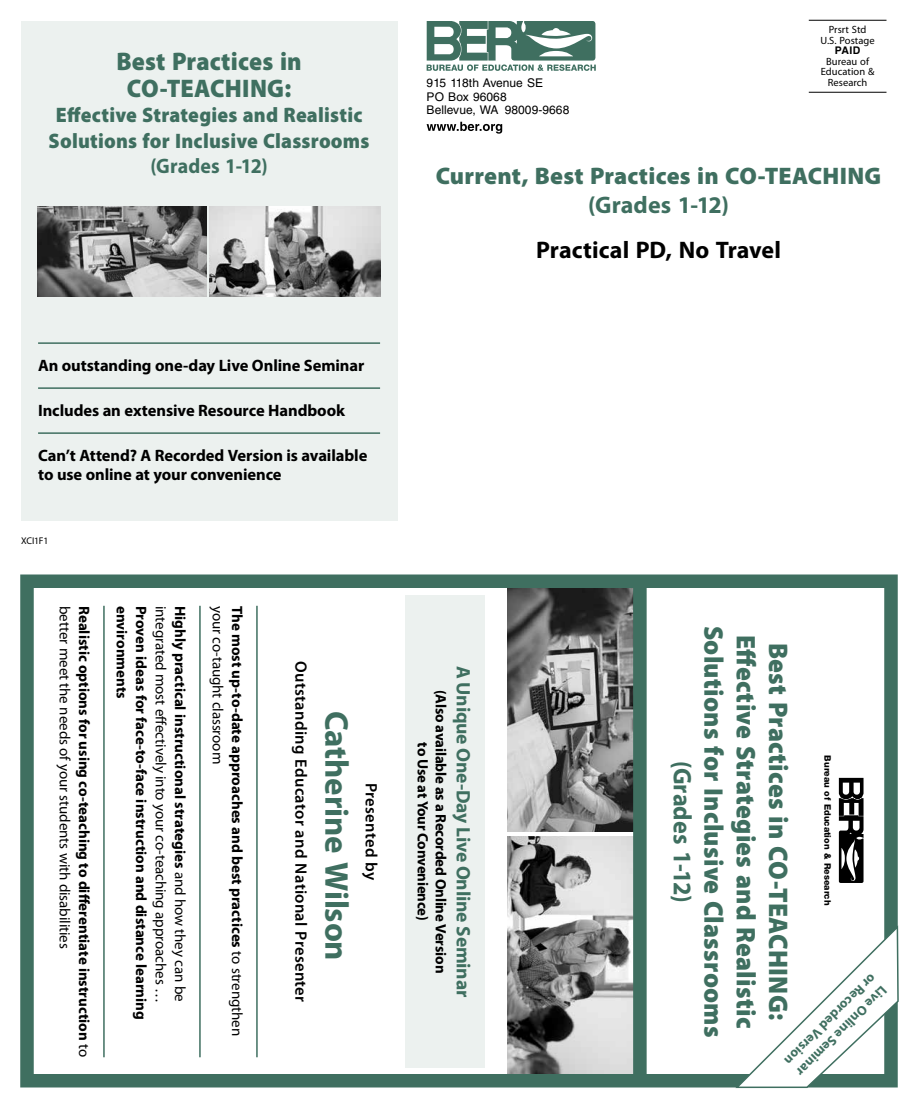
<style>
.page{position:relative;width:918px;height:1107px;background:#fff}
.page>*{position:absolute;margin:0;border:0;box-sizing:border-box;transform-origin:0 0}
.t1{font:700 33px "Myriad Pro";letter-spacing:-.005em;color:#3f6f60}
.t2{font:900 27px/32.4px "Myriad Pro";letter-spacing:.01em;color:#3f6f60;text-align:center;scale:.95 1}
.t3{font:900 25.5px/27px "Myriad Pro";letter-spacing:.01em;color:#3f6f60;text-align:center;scale:.95 1}
.t4{font:700 25.5px "Myriad Pro";letter-spacing:.005em;color:#3f6f60;scale:.95 1}
.t5{font:900 24px "Myriad Pro";letter-spacing:.01em;color:#3f6f60}
.t6{font:700 24px "Myriad Pro";color:#000}
.t7{font:700 24px "Myriad Pro";letter-spacing:.005em;color:#3f6f60}
.t8{font:900 21px/25.2px "Myriad Pro";letter-spacing:.01em;color:#3f6f60;text-align:center;scale:.95 1}
.t9{font:700 21px "Myriad Pro";letter-spacing:.005em;color:#3f6f60;scale:.95 1}
.t10{font:700 19.5px "Myriad Pro";letter-spacing:-.01em;color:#3f6f60}
.t11{font:700 16.5px/19.5px "Myriad Pro";letter-spacing:-.005em;color:#000}
.t12{font:600 16.5px "Myriad Pro";letter-spacing:.02em;color:#000}
.t13{font:700 15px/18px "Myriad Pro";letter-spacing:-.005em;color:#000;text-align:center}
.t14{font:15px "Myriad Pro";letter-spacing:-.005em;color:#000}
.t15{font:700 13.5px/16.2px "Myriad Pro";color:#3f6f60}
.t16{font:12px/13.5px "Helvetica LT Std";letter-spacing:.005em;color:#000}
.t17{font:10.5px/10.5px "Myriad Pro";letter-spacing:.005em;color:#000;text-align:center}
.t18{font:700 10.5px "Helvetica LT Std";color:#000}
.t19{font:9.75px "Myriad Pro";letter-spacing:-.02em;color:#000}
.t20{font:800 9px "Helvetica Neue LT Std";color:#000}
.s1{font-weight:400}
</style>
<div class="page">
<div style="left:21px;top:21px;width:376px;height:499px;background:#ecf1ef"></div>
<div style="left:405px;top:595px;width:79px;height:473px;background:#ecf1ef"></div>
<hr style="left:38px;top:342px;width:342px;height:2px;background:#3f6f60">
<hr style="left:38px;top:387px;width:342px;height:2px;background:#3f6f60">
<hr style="left:38px;top:432px;width:342px;height:2px;background:#3f6f60">
<hr style="left:256px;top:606px;width:2px;height:451px;background:#3f6f60">
<hr style="left:199px;top:606px;width:2px;height:451px;background:#3f6f60">
<hr style="left:103px;top:606px;width:2px;height:451px;background:#3f6f60">
<hr style="left:809px;top:20px;width:78px;height:1px;background:#000">
<hr style="left:809px;top:92px;width:78px;height:1px;background:#000">
<svg style="left:427px;top:21px;width:169px;height:50px"></svg>
<svg style="left:427px;top:122px;width:75px;height:12px"></svg>
<svg style="left:839px;top:778px;width:25px;height:105px"></svg>
<img style="left:508px;top:589px;width:125px;height:243px">
<img style="left:508px;top:836px;width:125px;height:237px">
<div style="left:20px;top:574px;width:878px;height:514px;border:14px solid #3f6f60"></div>
<div style="left:633px;top:579px;width:14px;height:504px;background:#3f6f60"></div>
<svg style="left:733px;top:925px;width:166px;height:164px"></svg>
<img style="left:37px;top:207px;width:170px;height:90px">
<img style="left:210px;top:207px;width:170px;height:90px">
<h3 class="t3" style="left:116px;top:47px;width:197px">Best Practices in<br>CO-TEACHING:</h3>
<h3 class="t8" style="left:49px;top:102px;width:339px">Effective Strategies and Realistic<br>Solutions for Inclusive Classrooms</h3>
<h3 class="t9" style="left:151px;top:152px;width:125px">(Grades 1-12)</h3>
<p class="t17" style="left:821px;top:24px;width:56px">Prsrt Std<br>U.S. Postage</p>
<p class="t18" style="left:835px;top:44px;width:27px">PAID</p>
<p class="t17" style="left:821px;top:56px;width:55px">Bureau of<br>Education &amp;</p>
<p class="t16" style="left:427px;top:76px;width:118px">915 118th Avenue SE</p>
<p class="t17" style="left:828px;top:77px;width:41px">Research</p>
<p class="t16" style="left:427px;top:90px;width:144px">PO Box 96068<br>Bellevue, WA 98009‑9668</p>
<h3 class="t5" style="left:436px;top:160px;width:447px">Current, Best Practices in CO‑TEACHING</h3>
<h3 class="t7" style="left:588px;top:189px;width:142px">(Grades 1-12)</h3>
<h3 class="t6" style="left:536px;top:234px;width:247px">Practical PD, No Travel</h3>
<p class="t11" style="left:38px;top:355px;width:328px">An outstanding one-day Live Online Seminar</p>
<p class="t11" style="left:38px;top:400px;width:309px">Includes an extensive Resource Handbook</p>
<p class="t11" style="left:38px;top:445px;width:331px">Can’t Attend? A Recorded Version is available to use online at your convenience</p>
<p class="t19" style="left:21px;top:535px;width:29px">XCI1F1</p>
<p class="t13" style="left:190px;top:606px;width:398px;rotate:90deg">Highly practical instructional strategies <span class="s1">and how they can be</span></p>
<p class="t14" style="left:227px;top:606px;width:160px;rotate:90deg">your co-taught classroom</p>
<p class="t13" style="left:247px;top:606px;width:432px;rotate:90deg">The most up-to-date approaches and best practices <span class="s1">to strengthen</span></p>
<p class="t13" style="left:94px;top:606px;width:453px;rotate:90deg">Realistic options for using co-teaching to differentiate instruction <span class="s1">to</span></p>
<p class="t13" style="left:131px;top:606px;width:95px;rotate:90deg">environments</p>
<p class="t13" style="left:151px;top:606px;width:416px;rotate:90deg">Proven ideas for face-to-face instruction and distance learning</p>
<p class="t14" style="left:170px;top:606px;width:399px;rotate:90deg">integrated most effectively into your co-teaching approaches …</p>
<p class="t14" style="left:74px;top:606px;width:344px;rotate:90deg">better meet the needs of your students with disabilities</p>
<p class="t12" style="left:311px;top:661px;width:343px;rotate:90deg">Outstanding Educator and National Presenter</p>
<h1 class="t1" style="left:358px;top:711px;width:252px;rotate:90deg">Catherine Wilson</h1>
<p class="t12" style="left:382px;top:783px;width:99px;rotate:90deg">Presented by</p>
<h3 class="t10" style="left:476px;top:666px;width:333px;rotate:90deg">A Unique One-Day Live Online Seminar</h3>
<p class="t13" style="left:450px;top:690px;width:285px;rotate:90deg">(Also available as a Recorded Online Version to Use at Your Convenience)</p>
<h3 class="t4" style="left:699px;top:761px;width:151px;rotate:90deg">(Grades 1-12)</h3>
<h2 class="t2" style="left:796px;top:626px;width:435px;rotate:90deg">Best Practices in CO-TEACHING:<br>Effective Strategies and Realistic<br>Solutions for Inclusive Classrooms</h2>
<p class="t20" style="left:833px;top:755px;width:151px;rotate:90deg">Bureau of Education &amp; Research</p>
<p class="t15" style="left:891px;top:993px;width:125px;rotate:135deg">Live Online Seminar or Recorded Version</p>
</div>
